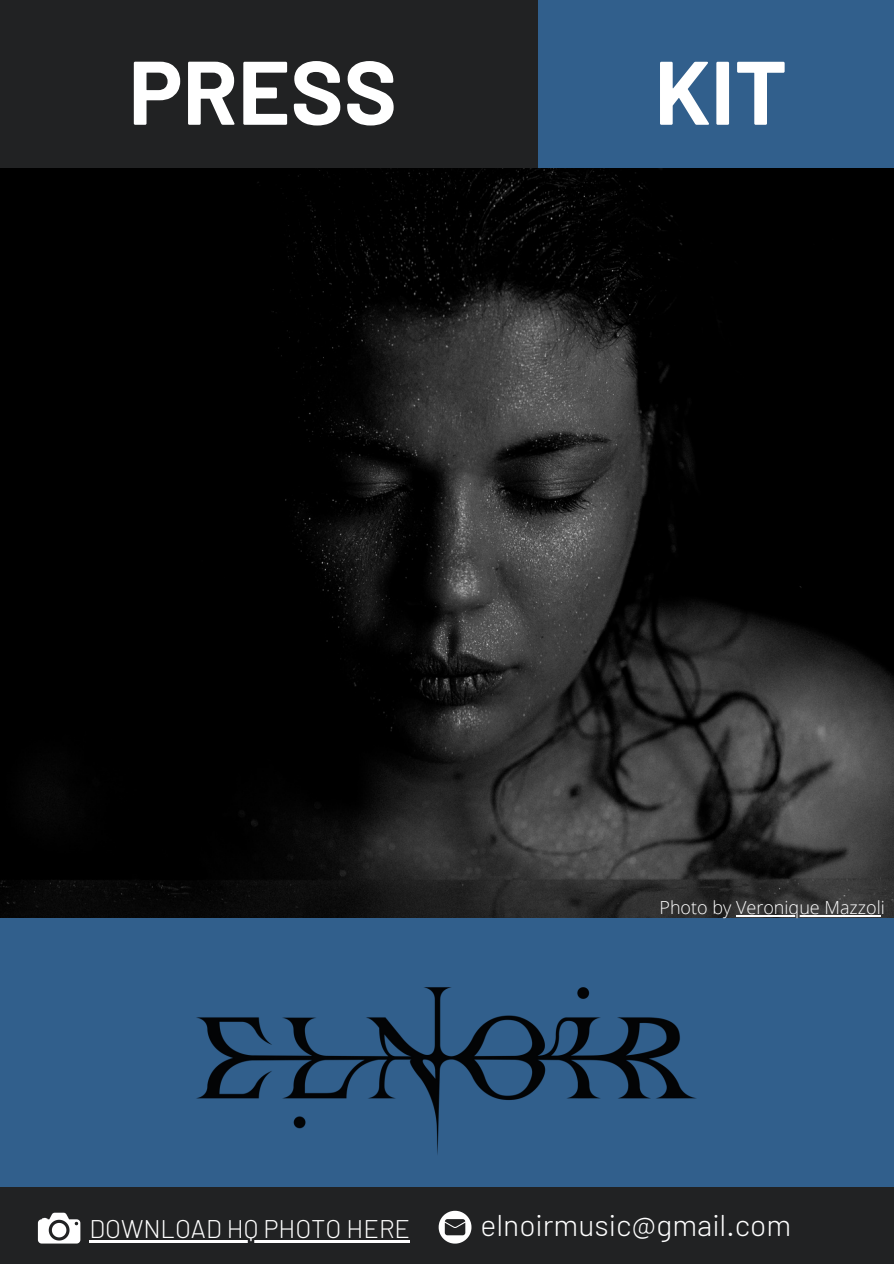
<style>
.page{position:relative;width:894px;height:1264px;background:#fff}
.page>*{position:absolute;margin:0;border:0;box-sizing:border-box;transform-origin:0 0}
.t1{font:700 90px "Barlow";color:#fff}
.t2{font:300 30px "Barlow";color:#fff}
.t3{font:300 25.5px "Barlow";color:#fff}
.t4{font:300 18px "Open Sans";color:#fff}
</style>
<div class="page">
<div style="left:0;top:0;width:893px;height:1263px;background:#212223"></div>
<div style="left:0;top:918px;width:893px;height:268px;background:#315f8c"></div>
<div style="left:538px;top:0;width:355px;height:189px;background:#315f8c"></div>
<img style="left:112px;top:917px;width:669px;height:327px">
<svg style="left:38px;top:1212px;width:42px;height:31px"></svg>
<img style="left:0;top:169px;width:893px;height:748px">
<hr style="left:89px;top:1240px;width:321px;height:2px;background:#fff">
<hr style="left:736px;top:915px;width:144px;height:1px;background:#fff">
<p class="t1" style="left:129px;top:35px;width:270px">PRESS</p>
<p class="t1" style="left:654px;top:35px;width:134px">KIT</p>
<h2 class="t4" style="left:659px;top:894px;width:227px">Photo by Veronique Mazzoli</h2>
<p class="t3" style="left:89px;top:1212px;width:322px">DOWNLOAD HQ PHOTO HERE</p>
<p class="t2" style="left:480px;top:1206px;width:312px">elnoirmusic@gmail.com</p>
</div>
